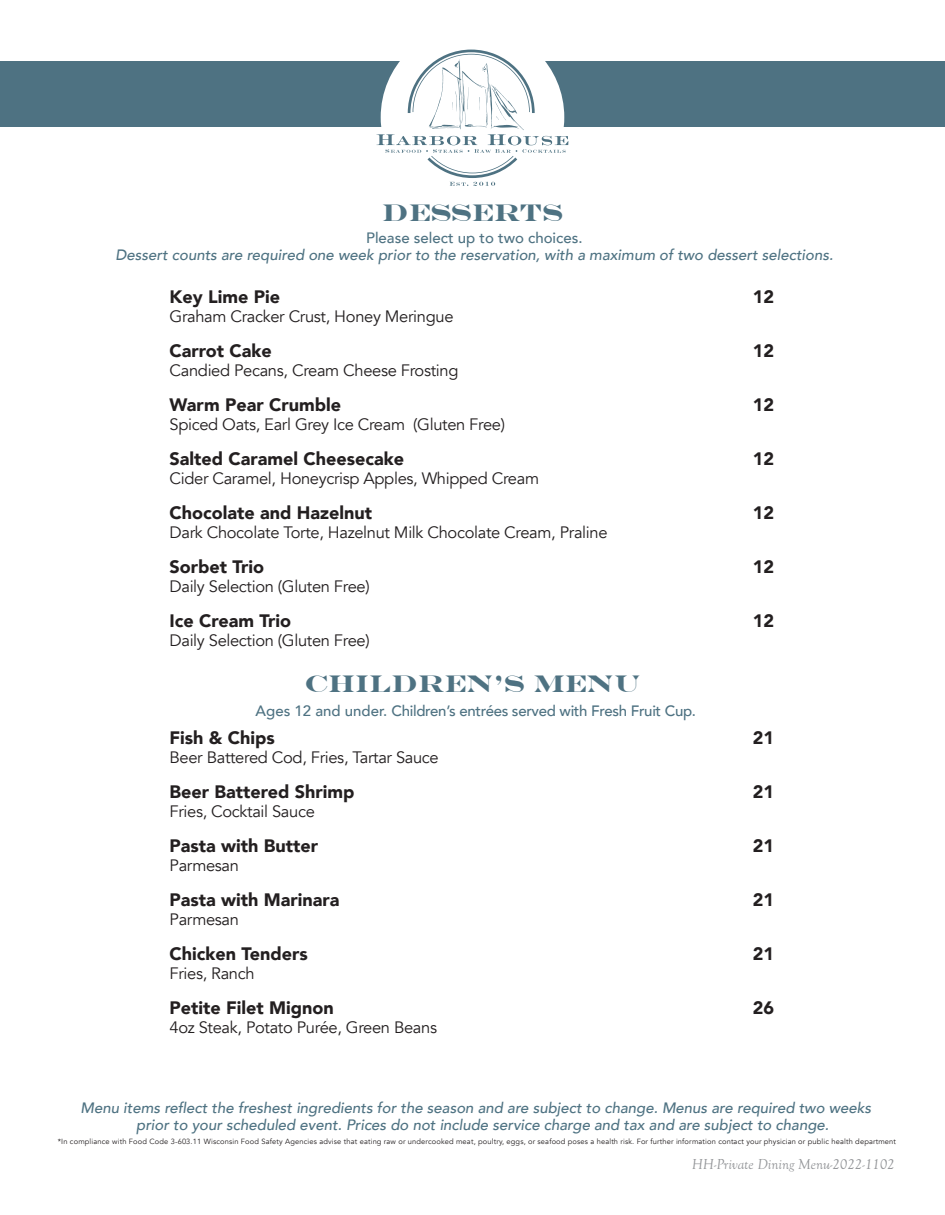
<style>
.page{position:relative;width:945px;height:1215px;background:#fff}
.page>*{position:absolute;margin:0;border:0;box-sizing:border-box;transform-origin:0 0}
.t1{font:700 24px "Engravers";color:#4e7282}
.t2{font:900 18px "Avenir";color:#231f20}
.t3{font:16.5px "Avenir";letter-spacing:-.02em;color:#231f20}
.t4{font:500 15px/16.5px "Avenir";color:#4e7282}
.t5{font:500 15px "Avenir";letter-spacing:-.02em;color:#4e7282}
.t6{font:italic 15px "Goudy Old Sty";color:#939598}
.t7{font:7.5px "Avenir";letter-spacing:.02em;color:#231f20}
</style>
<div class="page">
<div style="left:0;top:61px;width:945px;height:93px;background:#4e7282"></div>
<div style="left:0;top:128px;width:945px;height:31px;background:#fff"></div>
<svg style="left:377px;top:50px;width:191px;height:136px"></svg>
<h1 class="t1" style="left:382px;top:198px;width:183px">DESSERTS</h1>
<p class="t4" style="left:366px;top:229px;width:218px">Please select up to two choices.</p>
<p class="t4" style="left:116px;top:246px;width:723px">Dessertcounts are required one week priorto the reservation,with a maximum oftwo dessertselections.</p>
<p class="t2" style="left:170px;top:281px;width:112px">Key Lime Pie</p>
<p class="t2" style="left:753px;top:281px;width:23px">12</p>
<p class="t3" style="left:170px;top:307px;width:285px">Graham Cracker Crust, Honey Meringue</p>
<p class="t2" style="left:170px;top:335px;width:104px">Carrot Cake</p>
<p class="t2" style="left:753px;top:335px;width:23px">12</p>
<p class="t3" style="left:170px;top:361px;width:290px">Candied Pecans, Cream Cheese Frosting</p>
<p class="t2" style="left:170px;top:389px;width:173px">Warm Pear Crumble</p>
<p class="t2" style="left:753px;top:389px;width:23px">12</p>
<p class="t3" style="left:170px;top:415px;width:337px">Spiced Oats, Earl Grey Ice Cream (Gluten Free)</p>
<p class="t2" style="left:170px;top:443px;width:236px">Salted Caramel Cheesecake</p>
<p class="t2" style="left:753px;top:443px;width:23px">12</p>
<p class="t3" style="left:170px;top:469px;width:371px">Cider Caramel, Honeycrisp Apples, Whipped Cream</p>
<p class="t2" style="left:170px;top:497px;width:204px">Chocolate and Hazelnut</p>
<p class="t2" style="left:753px;top:497px;width:23px">12</p>
<p class="t3" style="left:170px;top:523px;width:439px">Dark Chocolate Torte, Hazelnut Milk Chocolate Cream, Praline</p>
<p class="t2" style="left:170px;top:551px;width:96px">Sorbet Trio</p>
<p class="t2" style="left:753px;top:551px;width:23px">12</p>
<p class="t3" style="left:170px;top:577px;width:202px">Daily Selection (Gluten Free)</p>
<p class="t2" style="left:170px;top:605px;width:123px">Ice Cream Trio</p>
<p class="t2" style="left:753px;top:605px;width:23px">12</p>
<p class="t3" style="left:170px;top:631px;width:202px">Daily Selection (Gluten Free)</p>
<h1 class="t1" style="left:305px;top:669px;width:337px">CHILDREN’S MENU</h1>
<p class="t5" style="left:256px;top:698px;width:442px">Ages 12 and under. Children’s entrées served with Fresh Fruit Cup.</p>
<p class="t2" style="left:170px;top:722px;width:107px">Fish &amp; Chips</p>
<p class="t2" style="left:753px;top:722px;width:23px">21</p>
<p class="t3" style="left:170px;top:748px;width:271px">Beer Battered Cod, Fries, Tartar Sauce</p>
<p class="t2" style="left:170px;top:776px;width:186px">Beer Battered Shrimp</p>
<p class="t2" style="left:753px;top:776px;width:23px">21</p>
<p class="t3" style="left:170px;top:802px;width:147px">Fries, Cocktail Sauce</p>
<p class="t2" style="left:170px;top:830px;width:150px">Pasta with Butter</p>
<p class="t2" style="left:753px;top:830px;width:23px">21</p>
<p class="t3" style="left:170px;top:856px;width:71px">Parmesan</p>
<p class="t2" style="left:170px;top:884px;width:171px">Pasta with Marinara</p>
<p class="t2" style="left:753px;top:884px;width:23px">21</p>
<p class="t3" style="left:170px;top:910px;width:71px">Parmesan</p>
<p class="t2" style="left:170px;top:938px;width:140px">Chicken Tenders</p>
<p class="t2" style="left:753px;top:938px;width:23px">21</p>
<p class="t3" style="left:170px;top:964px;width:87px">Fries, Ranch</p>
<p class="t2" style="left:170px;top:992px;width:166px">Petite Filet Mignon</p>
<p class="t2" style="left:753px;top:992px;width:23px">26</p>
<p class="t3" style="left:170px;top:1018px;width:269px">4oz Steak, Potato Purée, Green Beans</p>
<p class="t4" style="left:136px;top:1099px;width:740px;text-indent:-56px">Menu items reflectthe freshestingredients forthe season and are subjectto change.Menus are required two weeks priorto yourscheduled event.Prices do notinclude service charge and tax and are subjectto change.</p>
<p class="t7" style="left:58px;top:1137px;width:840px">*In compliance with Food Code 3-603.11 Wisconsin Food Safety Agencies advise that eating raw or undercooked meat, poultry, eggs, or seafood poses a health risk. For further information contact your physician or public health department</p>
<p class="t6" style="left:692px;top:1156px;width:204px">HH-Private Dining Menu-2022-1102</p>
</div>
